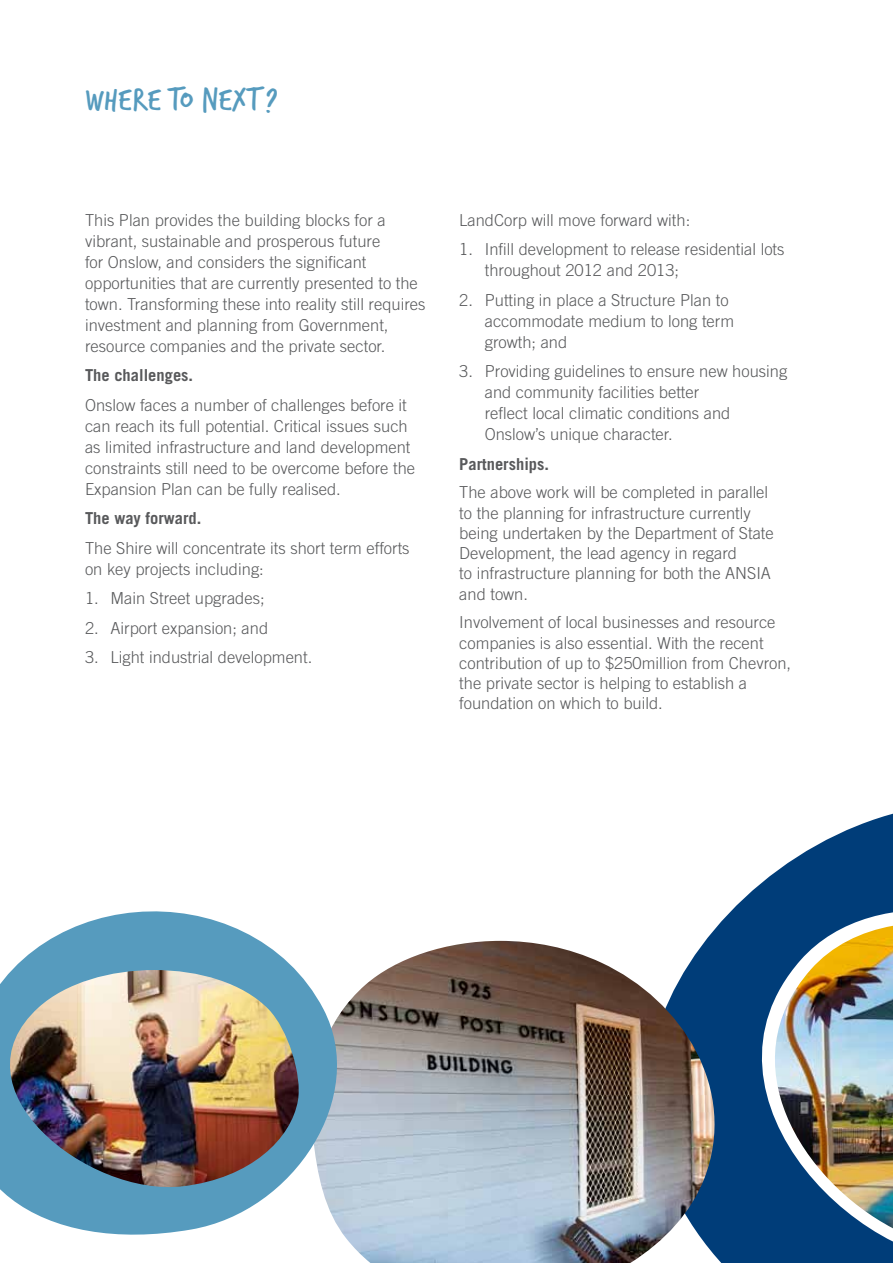
<style>
.page{position:relative;width:893px;height:1263px;background:#fff}
.page>*{position:absolute;margin:0;border:0;box-sizing:border-box;transform-origin:0 0}
.t1{font:34.5px "Verveine Corp";color:#569bbe}
.t2{font:300 16.5px/21px "Trade Gothic LT";color:#58595b}
.t3{font:700 16.5px "Trade Gothic LT";color:#58595b}
</style>
<div class="page">
<svg style="left:770px;top:813px;width:123px;height:63px;fill:#003d79"></svg>
<svg style="left:705px;top:876px;width:188px;height:387px;background:#1a5086"></svg>
<img style="left:773px;top:926px;width:120px;height:302px">
<img style="left:361px;top:941px;width:355px;height:322px">
<svg style="left:0;top:911px;width:368px;height:344px"></svg>
<img style="left:8px;top:970px;width:292px;height:218px">
<h1 class="t1" style="left:85px;top:75px;width:194px">WHERE TO NEXT?</h1>
<p class="t2" style="left:85px;top:209px;width:342px">This Plan provides the building blocks for a vibrant, sustainable and prosperous future<br>for Onslow, and considers the significant opportunities that are currently presented to the town. Transforming these into reality still requires investment and planning from Government, resource companies and the private sector.</p>
<p class="t3" style="left:85px;top:365px;width:110px">The challenges.</p>
<p class="t2" style="left:85px;top:394px;width:332px">Onslow faces a number of challenges before it can reach its full potential. Critical issues such as limited infrastructure and land development constraints still need to be overcome before the Expansion Plan can be fully realised.</p>
<p class="t3" style="left:85px;top:508px;width:118px">The way forward.</p>
<p class="t2" style="left:85px;top:537px;width:326px">The Shire will concentrate its short term efforts on key projects including:</p>
<p class="t2" style="left:85px;top:588px;width:181px">1. Main Street upgrades;</p>
<p class="t2" style="left:85px;top:617px;width:185px">2. Airport expansion; and</p>
<p class="t2" style="left:85px;top:647px;width:229px">3. Light industrial development.</p>
<p class="t2" style="left:459px;top:209px;width:233px">LandCorp will move forward with:</p>
<p class="t2" style="left:485px;top:239px;width:301px;text-indent:-26px">1. Infill development to release residential lots throughout 2012 and 2013;</p>
<p class="t2" style="left:485px;top:289px;width:251px;text-indent:-26px">2. Putting in place a Structure Plan to accommodate medium to long term growth; and</p>
<p class="t2" style="left:485px;top:361px;width:304px;text-indent:-26px">3. Providing guidelines to ensure new housing and community facilities better<br>reflect local climatic conditions and Onslow’s unique character.</p>
<p class="t3" style="left:459px;top:454px;width:91px">Partnerships.</p>
<p class="t2" style="left:459px;top:482px;width:316px;line-height:20.2px">The above work will be completed in parallel to the planning for infrastructure currently being undertaken by the Department of State Development, the lead agency in regard<br>to infrastructure planning for both the ANSIA and town.</p>
<p class="t2" style="left:459px;top:612px;width:333px;line-height:20.2px">Involvement of local businesses and resource companies is also essential. With the recent contribution of up to $250million from Chevron, the private sector is helping to establish a foundation on which to build.</p>
</div>
